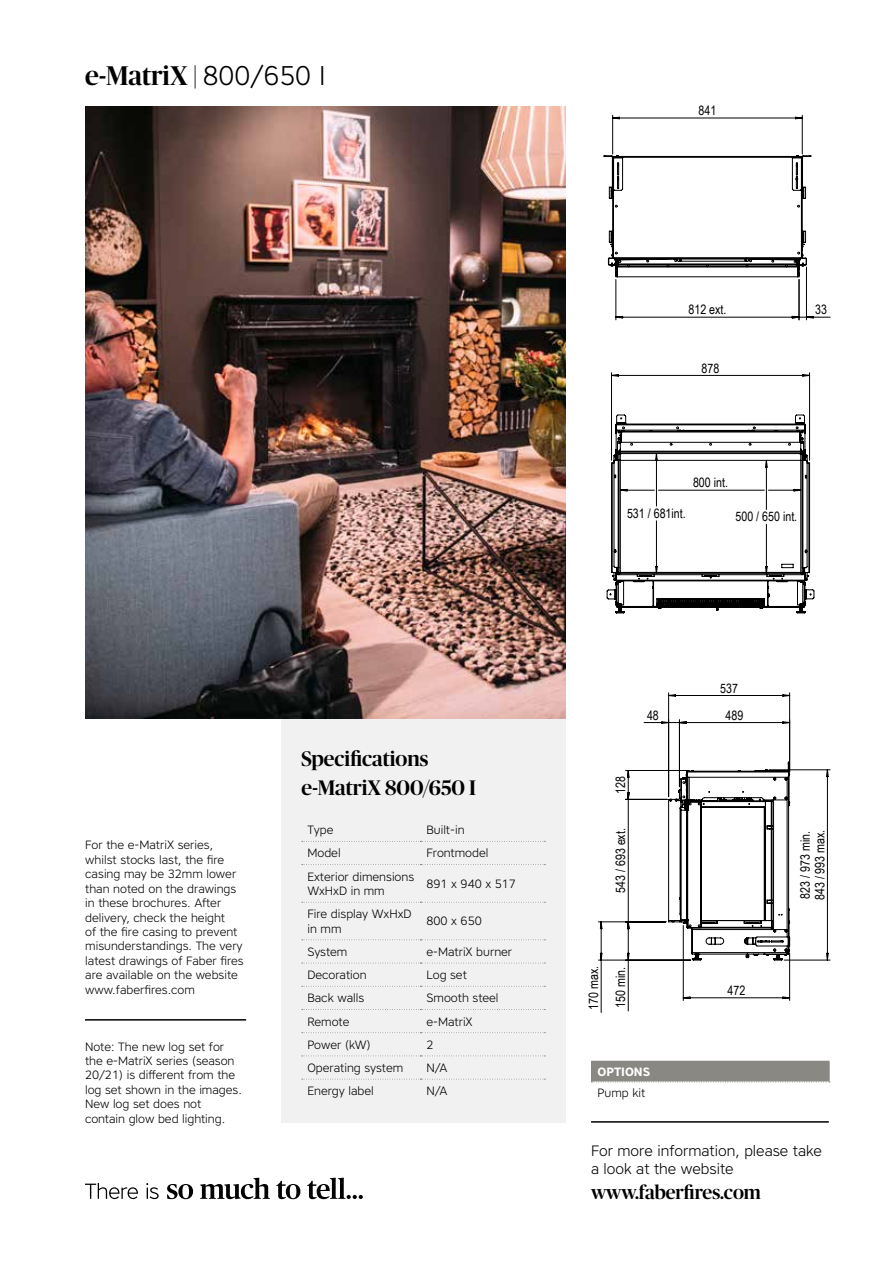
<style>
.page{position:relative;width:893px;height:1263px;background:#fff}
.page>*{position:absolute;margin:0;border:0;box-sizing:border-box;transform-origin:0 0}
.t1{font:500 27px "Publico Banner";color:#000}
.t2{font:500 21px/28.5px "Publico Banner";color:#000}
.t3{font:500 19.35px "Publico Banner";color:#000}
.t4{font:300 15px/18px "Core Sans A35";color:#000}
.t5{font:13.05px/27px "Arial Narrow";color:#000}
.t6{font:300 12px/14.4px "Core Sans A35";color:#000}
.t7{font:700 12px "Core Sans A65";color:#fff}
.s1{font-family:"Core Sans A35";font-weight:300}
</style>
<div class="page">
<hr style="left:591px;top:1121px;width:238px;height:2px;background:#000">
<svg style="left:85px;top:1178px;width:278px;height:21px"></svg>
<div style="left:281px;top:711px;width:285px;height:412px;background:#f2f1f1"></div>
<svg style="left:302px;top:841px;width:243px;height:1px"></svg>
<svg style="left:302px;top:864px;width:243px;height:1px"></svg>
<svg style="left:302px;top:902px;width:243px;height:1px"></svg>
<svg style="left:302px;top:939px;width:243px;height:1px"></svg>
<svg style="left:302px;top:963px;width:243px;height:1px"></svg>
<svg style="left:302px;top:986px;width:243px;height:1px"></svg>
<svg style="left:302px;top:1009px;width:243px;height:1px"></svg>
<svg style="left:302px;top:1032px;width:243px;height:1px"></svg>
<svg style="left:302px;top:1055px;width:243px;height:1px"></svg>
<svg style="left:302px;top:1079px;width:243px;height:1px"></svg>
<img style="left:85px;top:106px;width:481px;height:613px">
<div style="left:591px;top:1061px;width:239px;height:21px;background:#8a8882"></div>
<hr style="left:85px;top:1019px;width:161px;height:1px;background:#000">
<svg style="left:603px;top:115px;width:228px;height:205px"></svg>
<svg style="left:606px;top:372px;width:209px;height:242px"></svg>
<svg style="left:598px;top:692px;width:233px;height:321px"></svg>
<h1 class="t1" style="left:85px;top:57px;width:242px">e-MatriX | <span class="s1">800/650 I</span></h1>
<p class="t5" style="left:698px;top:96px;width:19px">841</p>
<p class="t6" style="left:85px;top:838px;width:160px">For the e-MatriX series, whilst stocks last, the fire casing may be 32mm lower than noted on the drawings in these brochures. After delivery, check the height<br>of the fire casing to prevent misunderstandings. The very latest drawings of Faber fires are available on the website www.faberfires.com</p>
<p class="t6" style="left:85px;top:1039px;width:158px">Note: The new log set for the e-MatriX series (season<br>20/21) is different from the log set shown in the images.<br>New log set does not contain glow bed lighting.</p>
<h2 class="t2" style="left:301px;top:744px;width:176px">Specifications e-MatriX 800/650 I</h2>
<p class="t6" style="left:307px;top:822px;width:28px">Type</p>
<p class="t6" style="left:426px;top:822px;width:40px">Built-in</p>
<p class="t6" style="left:307px;top:846px;width:35px">Model</p>
<p class="t6" style="left:426px;top:846px;width:64px">Frontmodel</p>
<p class="t6" style="left:307px;top:869px;width:108px">Exterior dimensions<br>WxHxD in mm</p>
<p class="t6" style="left:426px;top:876px;width:91px">891 x 940 x 517</p>
<p class="t6" style="left:307px;top:906px;width:106px">Fire display WxHxD in mm</p>
<p class="t6" style="left:426px;top:914px;width:57px">800 x 650</p>
<p class="t6" style="left:307px;top:944px;width:42px">System</p>
<p class="t6" style="left:426px;top:944px;width:87px">e-MatriX burner</p>
<p class="t6" style="left:307px;top:967px;width:61px">Decoration</p>
<p class="t6" style="left:426px;top:967px;width:42px">Log set</p>
<p class="t6" style="left:307px;top:991px;width:58px">Back walls</p>
<p class="t6" style="left:426px;top:991px;width:74px">Smooth steel</p>
<p class="t6" style="left:307px;top:1014px;width:44px">Remote</p>
<p class="t6" style="left:426px;top:1014px;width:48px">e-MatriX</p>
<p class="t6" style="left:307px;top:1037px;width:65px">Power (kW)</p>
<p class="t6" style="left:426px;top:1037px;width:9px">2</p>
<p class="t6" style="left:307px;top:1060px;width:97px">Operating system</p>
<p class="t6" style="left:426px;top:1060px;width:22px">N/A</p>
<p class="t6" style="left:307px;top:1083px;width:68px">Energy label</p>
<p class="t6" style="left:426px;top:1083px;width:22px">N/A</p>
<p class="t5" style="left:688px;top:296px;width:40px">812 ext.</p>
<p class="t5" style="left:815px;top:296px;width:13px">33</p>
<p class="t5" style="left:702px;top:354px;width:19px">878</p>
<p class="t5" style="left:627px;top:499px;width:60px">531 / 681int.</p>
<p class="t5" style="left:693px;top:469px;width:37px">800 int.</p>
<p class="t5" style="left:735px;top:503px;width:63px">500 / 650 int.</p>
<p class="t5" style="left:720px;top:674px;width:19px">537</p>
<p class="t5" style="left:647px;top:701px;width:13px">48</p>
<p class="t5" style="left:726px;top:701px;width:19px">489</p>
<p class="t5" style="left:607px;top:794px;width:19px;rotate:-90deg">128</p>
<p class="t5" style="left:607px;top:893px;width:66px;rotate:-90deg">543 / 693 ext.</p>
<p class="t5" style="left:580px;top:1009px;width:45px;rotate:-90deg">170 max.<br>150 min.</p>
<p class="t5" style="left:727px;top:976px;width:19px">472</p>
<p class="t7" style="left:597px;top:1064px;width:54px">OPTIONS</p>
<p class="t6" style="left:597px;top:1085px;width:49px">Pump kit</p>
<p class="t5" style="left:797px;top:900px;width:72px;line-height:14.7px;rotate:-90deg">823 / 973 min.<br>843 / 993 max.</p>
<p class="t4" style="left:591px;top:1141px;width:232px">For more information, please take a look at the website</p>
<h3 class="t3" style="left:591px;top:1179px;width:171px">www.faberfires.com</h3>
</div>
